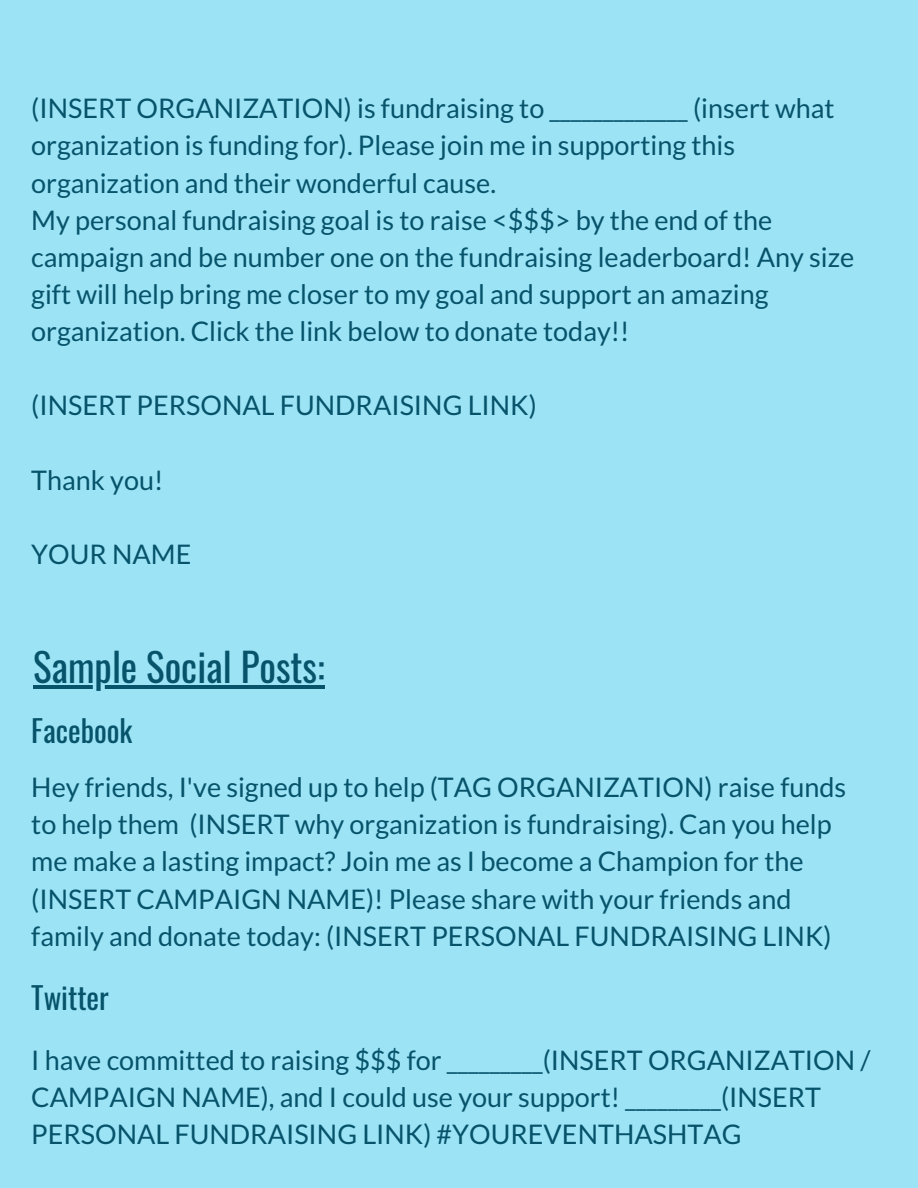
<style>
.page{position:relative;width:918px;height:1188px;background:#9de3f6}
.page>*{position:absolute;margin:0;border:0;box-sizing:border-box;transform-origin:0 0}
.t1{font:39px "Oswald";color:#06536a}
.t2{font:30px "Oswald";color:#06536a}
.t3{font:27px/37.2px "Lato";color:#06536a}
</style>
<div class="page">
<hr style="left:33px;top:685px;width:292px;height:4px;background:#06536a">
<p class="t3" style="left:31px;top:89px;width:805px">(INSERT ORGANIZATION) is fundraising to _____________ (insert what organization is funding for). Please join me in supporting this organization and their wonderful cause.</p>
<p class="t3" style="left:31px;top:201px;width:825px">My personal fundraising goal is to raise &lt;$$$&gt; by the end of the campaign and be number one on the fundraising leaderboard! Any size gift will help bring me closer to my goal and support an amazing organization. Click the link below to donate today!!</p>
<p class="t3" style="left:31px;top:386px;width:507px">(INSERT PERSONAL FUNDRAISING LINK)</p>
<p class="t3" style="left:31px;top:461px;width:134px">Thank you!</p>
<p class="t3" style="left:31px;top:535px;width:162px">YOUR NAME</p>
<p class="t1" style="left:33px;top:637px;width:293px">Sample Social Posts:</p>
<p class="t2" style="left:31px;top:707px;width:103px">Facebook</p>
<p class="t3" style="left:31px;top:768px;width:817px">Hey friends, I've signed up to help (TAG ORGANIZATION) raise funds to help them (INSERT why organization is fundraising). Can you help me make a lasting impact? Join me as I become a Champion for the (INSERT CAMPAIGN NAME)! Please share with your friends and family and donate today: (INSERT PERSONAL FUNDRAISING LINK)</p>
<p class="t2" style="left:31px;top:974px;width:79px">Twitter</p>
<p class="t3" style="left:31px;top:1041px;width:841px">I have committed to raising $$$ for _________(INSERT ORGANIZATION /<br>CAMPAIGN NAME), and I could use your support! _________(INSERT<br>PERSONAL FUNDRAISING LINK) #YOUREVENTHASHTAG</p>
</div>
